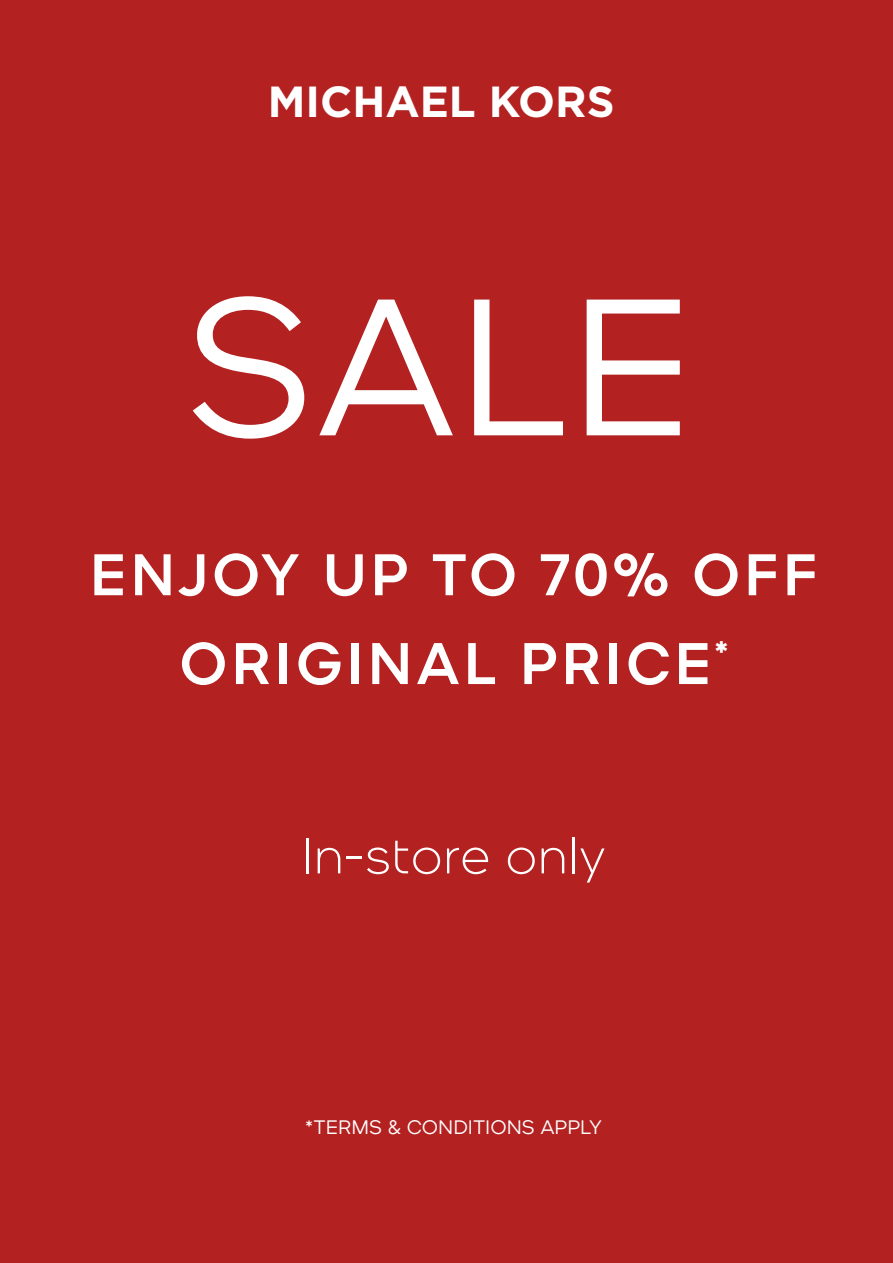
<style>
.page{position:relative;width:893px;height:1263px;background:#b42121}
.page>*{position:absolute;margin:0;border:0;box-sizing:border-box;transform-origin:0 0}
.t1{font:193.95px "Kors Sans";color:#fff}
.t2{font:500 58.5px "Kors Sans";letter-spacing:.05em;color:#fff}
.t3{font:300 51px "Kors Sans";color:#fff}
.t4{font:700 43.5px "Gotham";color:#fff}
.t5{font:19.5px "Kors Sans";color:#fff}
</style>
<div class="page">
<p class="t4" style="left:268px;top:72px;width:348px">MICHAEL KORS</p>
<p class="t1" style="left:185px;top:225px;width:508px">SALE</p>
<p class="t2" style="left:89px;top:532px;width:730px">ENJOY UP TO 70% OFF</p>
<p class="t2" style="left:179px;top:621px;width:551px">ORIGINAL PRICE<sup>*</sup></p>
<p class="t3" style="left:301px;top:818px;width:306px">In-store only</p>
<p class="t5" style="left:305px;top:1113px;width:298px">*TERMS &amp; CONDITIONS APPLY</p>
</div>
